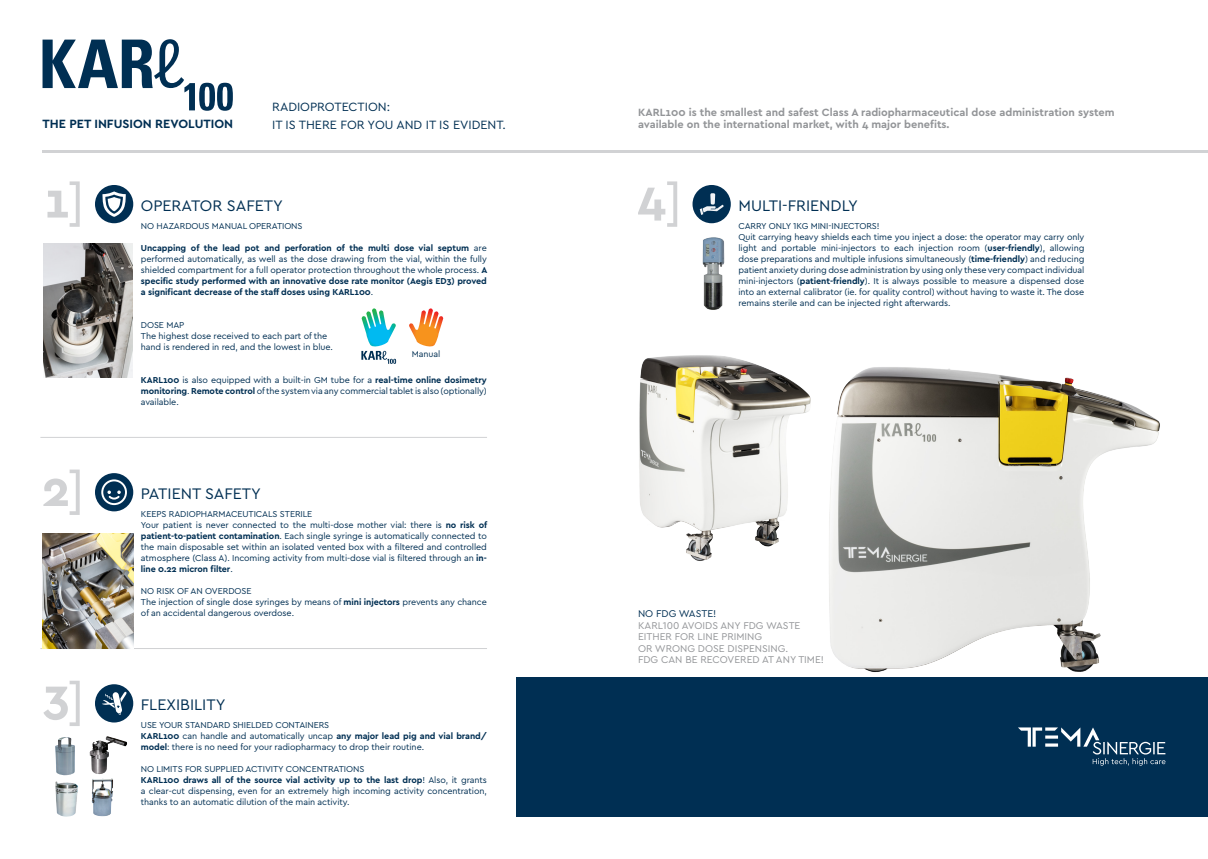
<style>
.page{position:relative;width:1208px;height:859px;background:#fff}
.page>*{position:absolute;margin:0;border:0;box-sizing:border-box;transform-origin:0 0}
.titolino_retro{font:16px "Cera Basic";color:#002f53}
.t1{font:12.5px "Cera Basic";color:#002f53}
.t2{font:700 12.5px "Cera Basic";color:#002f53}
.titolino_retro-2{font:700 11px "Cera Basic";color:#939598}
.t3{font:10.3px/11.5px "Cera Basic";color:#939598}
.t4{font:10.3px "Cera Basic";color:#002f53}
.testo_fr_corrente{font:9px/11px "Cera Basic";letter-spacing:-.01em;color:#002f53;text-align:justify}
.testo_fr_corrente-2{font:700 9px/11px "Cera Basic";letter-spacing:-.01em;color:#002f53;text-align:justify}
.s1{font-weight:400}
.s2{font-weight:700}
</style>
<div class="page">
<img style="left:829px;top:367px;width:331px;height:305px">
<hr style="left:43px;top:151px;width:1165px;height:2px;background:#d1d2d4">
<hr style="left:40px;top:437px;width:447px;height:1px;background:#d1d2d4">
<div style="left:516px;top:677px;width:692px;height:139px;background:#002f53"></div>
<svg style="left:1018px;top:727px;width:147px;height:39px"></svg>
<hr style="left:40px;top:648px;width:447px;height:1px;background:#d1d2d4">
<div style="left:95px;top:684px;width:38px;height:38px;background:#002f53;border-radius:50%"></div>
<svg style="left:102px;top:692px;width:25px;height:23px"></svg>
<svg style="left:43px;top:681px;width:37px;height:45px"></svg>
<div style="left:95px;top:473px;width:38px;height:38px;background:#002f53;border-radius:50%"></div>
<svg style="left:43px;top:470px;width:37px;height:45px"></svg>
<svg style="left:101px;top:479px;width:26px;height:26px"></svg>
<svg style="left:43px;top:39px;width:190px;height:72px"></svg>
<img style="left:90px;top:736px;width:37px;height:38px">
<img style="left:55px;top:737px;width:20px;height:38px">
<img style="left:55px;top:782px;width:23px;height:35px">
<img style="left:92px;top:779px;width:20px;height:23px">
<div style="left:95px;top:185px;width:38px;height:38px;background:#002f53;border-radius:50%"></div>
<svg style="left:47px;top:181px;width:33px;height:46px"></svg>
<svg style="left:409px;top:308px;width:34px;height:39px"></svg>
<svg style="left:361px;top:308px;width:35px;height:56px"></svg>
<svg style="left:102px;top:191px;width:24px;height:26px"></svg>
<img style="left:638px;top:181px;width:224px;height:426px">
<img style="left:43px;top:244px;width:89px;height:133px">
<img style="left:43px;top:534px;width:90px;height:114px">
<p class="t1" style="left:272px;top:99px;width:120px">RADIOPROTECTION:</p>
<p class="t2" style="left:43px;top:117px;width:192px">THE PET INFUSION REVOLUTION</p>
<p class="t1" style="left:272px;top:117px;width:235px">IT IS THERE FOR YOU AND IT IS EVIDENT.</p>
<p class="titolino_retro" style="left:141px;top:196px;width:143px">OPERATOR SAFETY</p>
<p class="testo_fr_corrente" style="left:141px;top:221px;width:163px">NO HAZARDOUS MANUAL OPERATIONS</p>
<p class="testo_fr_corrente-2" style="left:141px;top:243px;width:348px">Uncapping of the lead pot and perforation of the multi dose vial septum <span class="s1">are performed automatically, as well as the dose drawing from the vial, within the fully shielded compartment for a full operator protection throughout the whole process.</span> A specific study performed with an innovative dose rate monitor (Aegis ED3) proved a significant decrease of the staff doses using KARL100<span class="s1">.</span></p>
<p class="testo_fr_corrente" style="left:141px;top:320px;width:45px">DOSE MAP</p>
<p class="testo_fr_corrente" style="left:141px;top:331px;width:188px">The highest dose received to each part of the</p>
<p class="testo_fr_corrente" style="left:141px;top:342px;width:194px">hand is rendered in red, and the lowest in blue.</p>
<p class="testo_fr_corrente" style="left:141px;top:375px;width:347px"><span class="s2">KARL100</span> is also equipped with a built-in GM tube for a <span class="s2">real-time online dosimetry monitoring</span>. <span class="s2">Remote control</span> of the system via any commercial tablet is also (optionally) available.</p>
<p class="testo_fr_corrente" style="left:412px;top:349px;width:30px">Manual</p>
<p class="titolino_retro" style="left:141px;top:484px;width:122px">PATIENT SAFETY</p>
<p class="testo_fr_corrente" style="left:141px;top:509px;width:173px">KEEPS RADIOPHARMACEUTICALS STERILE</p>
<p class="testo_fr_corrente" style="left:141px;top:520px;width:348px">Your patient is never connected to the multi-dose mother vial: there is <span class="s2">no risk of patient-to-patient contamination</span>. Each single syringe is automatically connected to the main disposable set within an isolated vented box with a filtered and controlled atmosphere (Class A). Incoming activity from multi-dose vial is filtered through an <span class="s2">in&shy;line 0.22 micron filter</span>.</p>
<p class="testo_fr_corrente" style="left:141px;top:586px;width:112px">NO RISK OF AN OVERDOSE</p>
<p class="testo_fr_corrente" style="left:141px;top:597px;width:347px">The injection of single dose syringes by means of <span class="s2">mini injectors</span> prevents any chance of an accidental dangerous overdose.</p>
<p class="titolino_retro" style="left:141px;top:695px;width:86px">FLEXIBILITY</p>
<p class="testo_fr_corrente" style="left:141px;top:720px;width:190px">USE YOUR STANDARD SHIELDED CONTAINERS</p>
<p class="testo_fr_corrente" style="left:141px;top:731px;width:347px"><span class="s2">KARL100</span> can handle and automatically uncap <span class="s2">any major lead pig and vial brand/ model</span>: there is no need for your radiopharmacy to drop their routine.</p>
<p class="testo_fr_corrente" style="left:141px;top:764px;width:225px">NO LIMITS FOR SUPPLIED ACTIVITY CONCENTRATIONS</p>
<p class="testo_fr_corrente" style="left:141px;top:775px;width:347px"><span class="s2">KARL100 draws all of the source vial activity up to the last drop</span>! Also, it grants a clear-cut dispensing, even for an extremely high incoming activity concentration, thanks to an automatic dilution of the main activity.</p>
<p class="titolino_retro-2" style="left:638px;top:106px;width:478px">KARL100 is the smallest and safest Class A radiopharmaceutical dose administration system</p>
<p class="titolino_retro-2" style="left:638px;top:118px;width:313px">available on the international market, with 4 major benefits.</p>
<p class="titolino_retro" style="left:738px;top:196px;width:121px">MULTI-FRIENDLY</p>
<p class="testo_fr_corrente" style="left:738px;top:221px;width:143px">CARRY ONLY 1KG MINI-INJECTORS!</p>
<p class="testo_fr_corrente" style="left:738px;top:232px;width:347px">Quit carrying heavy shields each time you inject a dose: the operator may carry only light and portable mini-injectors to each injection room (<span class="s2">user-friendly</span>), allowing dose preparations and multiple infusions simultaneously (<span class="s2">time-friendly</span>) and reducing patient anxiety during dose administration by using only these very compact individual mini-injectors (<span class="s2">patient-friendly</span>). It is always possible to measure a dispensed dose into an external calibrator (ie. for quality control) without having to waste it. The dose remains sterile and can be injected right afterwards.</p>
<p class="t4" style="left:638px;top:608px;width:80px">NO FDG WASTE!</p>
<p class="t3" style="left:638px;top:620px;width:164px">KARL100 AVOIDS ANY FDG WASTE</p>
<p class="t3" style="left:638px;top:631px;width:152px">EITHER FOR LINE PRIMING<br>OR WRONG DOSE DISPENSING.</p>
<p class="t3" style="left:638px;top:654px;width:187px">FDG CAN BE RECOVERED AT ANY TIME!</p>
</div>
